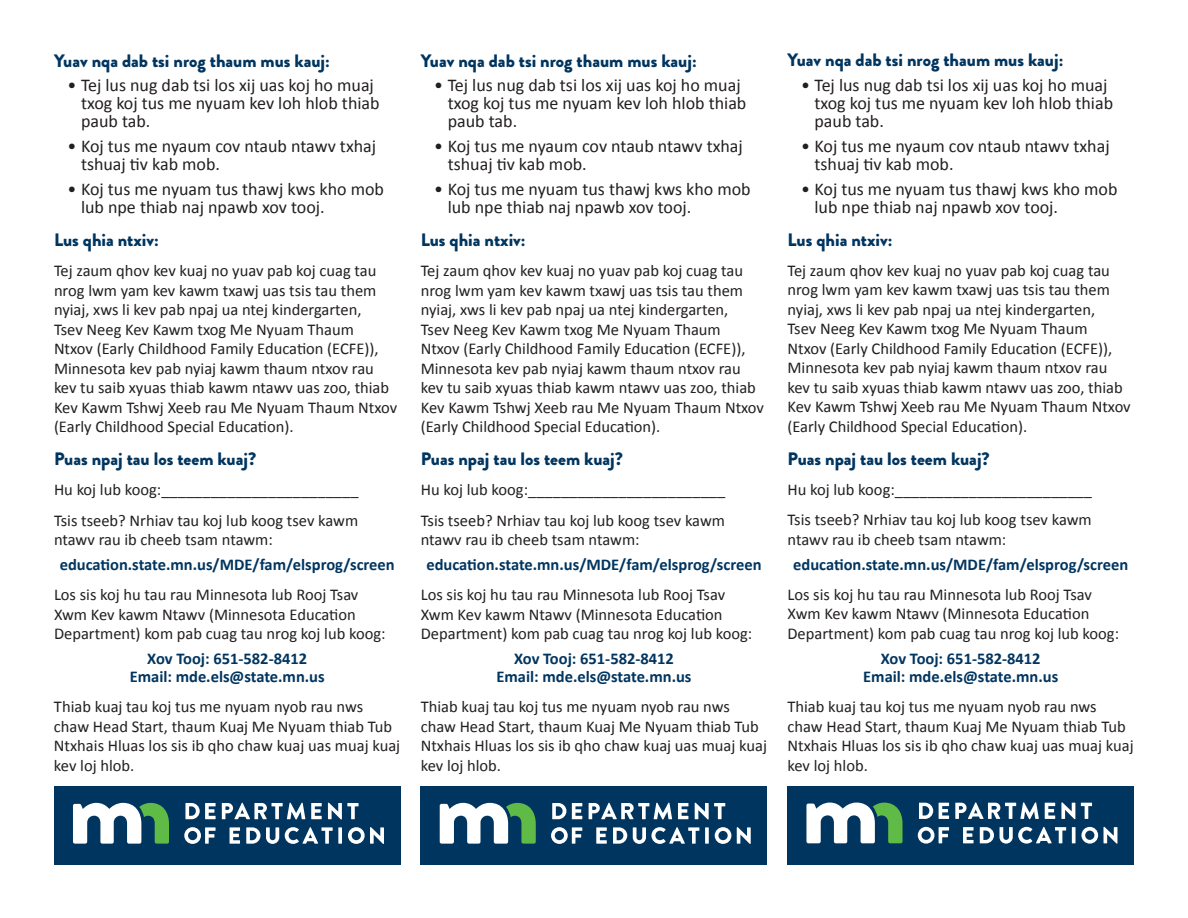
<style>
.page{position:relative;width:1188px;height:918px;background:#fff}
.page>*{position:absolute;margin:0;border:0;box-sizing:border-box;transform-origin:0 0}
.t1{font:18px/18px "Calibri";color:#231f20}
.t2{font:900 18px "Brandon Grotesque";color:#003560}
.p_fineprint{font:16.5px/19.5px "Calibri";color:#231f20}
.a_href{font:700 16.5px/18px "Calibri";color:#003560;text-align:center}
</style>
<div class="page">
<div style="left:54px;top:786px;width:346px;height:79px;background:#003560"></div>
<svg style="left:73px;top:803px;width:96px;height:41px"></svg>
<svg style="left:185px;top:803px;width:31px;height:16px"></svg>
<svg style="left:222px;top:803px;width:83px;height:16px"></svg>
<svg style="left:311px;top:803px;width:11px;height:16px"></svg>
<svg style="left:328px;top:803px;width:31px;height:16px"></svg>
<svg style="left:184px;top:827px;width:32px;height:17px"></svg>
<svg style="left:230px;top:827px;width:10px;height:17px"></svg>
<svg style="left:246px;top:827px;width:33px;height:17px"></svg>
<svg style="left:285px;top:827px;width:48px;height:17px"></svg>
<svg style="left:338px;top:827px;width:4px;height:17px"></svg>
<svg style="left:348px;top:827px;width:36px;height:17px"></svg>
<div style="left:421px;top:786px;width:346px;height:79px;background:#003560"></div>
<svg style="left:440px;top:803px;width:96px;height:41px"></svg>
<svg style="left:552px;top:803px;width:14px;height:16px"></svg>
<svg style="left:572px;top:803px;width:10px;height:16px"></svg>
<svg style="left:589px;top:803px;width:83px;height:16px"></svg>
<svg style="left:678px;top:803px;width:10px;height:16px"></svg>
<svg style="left:695px;top:803px;width:30px;height:16px"></svg>
<svg style="left:551px;top:827px;width:31px;height:17px"></svg>
<svg style="left:596px;top:827px;width:11px;height:17px"></svg>
<svg style="left:613px;top:827px;width:14px;height:17px"></svg>
<svg style="left:633px;top:827px;width:66px;height:17px"></svg>
<svg style="left:705px;top:827px;width:4px;height:17px"></svg>
<svg style="left:715px;top:827px;width:16px;height:17px"></svg>
<svg style="left:737px;top:827px;width:14px;height:17px"></svg>
<div style="left:788px;top:786px;width:346px;height:78px;background:#003560"></div>
<svg style="left:806px;top:803px;width:97px;height:40px"></svg>
<svg style="left:919px;top:803px;width:14px;height:16px"></svg>
<svg style="left:939px;top:803px;width:10px;height:16px"></svg>
<svg style="left:955px;top:802px;width:84px;height:17px"></svg>
<svg style="left:1045px;top:803px;width:10px;height:16px"></svg>
<svg style="left:1061px;top:802px;width:14px;height:17px"></svg>
<svg style="left:1081px;top:803px;width:11px;height:16px"></svg>
<svg style="left:918px;top:827px;width:31px;height:17px"></svg>
<svg style="left:963px;top:827px;width:11px;height:16px"></svg>
<svg style="left:980px;top:827px;width:14px;height:16px"></svg>
<svg style="left:1000px;top:827px;width:66px;height:17px"></svg>
<svg style="left:1072px;top:827px;width:4px;height:16px"></svg>
<svg style="left:1081px;top:827px;width:36px;height:17px"></svg>
<p class="t2" style="left:54px;top:48px;width:277px">Yuav nqa dab tsi nrog thaum mus kauj:</p>
<p class="t1" style="left:81px;top:76px;width:300px;text-indent:-14px">• Tej lus nug dab tsi los xij uas koj ho muaj txog koj tus me nyuam kev loh hlob thiab paub tab.</p>
<p class="t1" style="left:81px;top:137px;width:297px;text-indent:-14px">• Koj tus me nyaum cov ntaub ntawv txhaj tshuaj tiv kab mob.</p>
<p class="t1" style="left:81px;top:180px;width:305px;text-indent:-14px">• Koj tus me nyuam tus thawj kws kho mob lub npe thiab naj npawb xov tooj.</p>
<p class="t2" style="left:54px;top:227px;width:106px">Lus qhia ntxiv:</p>
<p class="p_fineprint" style="left:54px;top:261px;width:345px">Tej zaum qhov kev kuaj no yuav pab koj cuag tau nrog lwm yam kev kawm txawj uas tsis tau them nyiaj, xws li kev pab npaj ua ntej kindergarten,<br>Tsev Neeg Kev Kawm txog Me Nyuam Thaum<br>Ntxov (Early Childhood Family Education (ECFE)), Minnesota kev pab nyiaj kawm thaum ntxov rau kev tu saib xyuas thiab kawm ntawv uas zoo, thiab Kev Kawm Tshwj Xeeb rau Me Nyuam Thaum Ntxov (Early Childhood Special Education).</p>
<p class="t2" style="left:54px;top:446px;width:204px">Puas npaj tau los teem kuaj?</p>
<p class="p_fineprint" style="left:54px;top:480px;width:306px">Hu koj lub koog:________________________</p>
<p class="p_fineprint" style="left:54px;top:511px;width:306px">Tsis tseeb? Nrhiav tau koj lub koog tsev kawm ntawv rau ib cheeb tsam ntawm:</p>
<p class="a_href" style="left:60px;top:556px;width:337px">education.state.mn.us/MDE/fam/elsprog/screen</p>
<p class="p_fineprint" style="left:54px;top:585px;width:333px">Los sis koj hu tau rau Minnesota lub Rooj Tsav<br>Xwm Kev kawm Ntawv (Minnesota Education<br>Department) kom pab cuag tau nrog koj lub koog:</p>
<p class="a_href" style="left:130px;top:650px;width:197px">Xov Tooj: 651-582-8412<br>Email: mde.els@state.mn.us</p>
<p class="p_fineprint" style="left:54px;top:697px;width:348px">Thiab kuaj tau koj tus me nyuam nyob rau nws chaw Head Start, thaum Kuaj Me Nyuam thiab Tub Ntxhais Hluas los sis ib qho chaw kuaj uas muaj kuaj kev loj hlob.</p>
<p class="t2" style="left:421px;top:48px;width:277px">Yuav nqa dab tsi nrog thaum mus kauj:</p>
<p class="t1" style="left:448px;top:76px;width:300px;text-indent:-14px">• Tej lus nug dab tsi los xij uas koj ho muaj txog koj tus me nyuam kev loh hlob thiab paub tab.</p>
<p class="t1" style="left:448px;top:137px;width:297px;text-indent:-14px">• Koj tus me nyaum cov ntaub ntawv txhaj tshuaj tiv kab mob.</p>
<p class="t1" style="left:448px;top:180px;width:305px;text-indent:-14px">• Koj tus me nyuam tus thawj kws kho mob lub npe thiab naj npawb xov tooj.</p>
<p class="t2" style="left:421px;top:227px;width:106px">Lus qhia ntxiv:</p>
<p class="p_fineprint" style="left:421px;top:261px;width:345px">Tej zaum qhov kev kuaj no yuav pab koj cuag tau nrog lwm yam kev kawm txawj uas tsis tau them nyiaj, xws li kev pab npaj ua ntej kindergarten,<br>Tsev Neeg Kev Kawm txog Me Nyuam Thaum<br>Ntxov (Early Childhood Family Education (ECFE)), Minnesota kev pab nyiaj kawm thaum ntxov rau kev tu saib xyuas thiab kawm ntawv uas zoo, thiab Kev Kawm Tshwj Xeeb rau Me Nyuam Thaum Ntxov (Early Childhood Special Education).</p>
<p class="t2" style="left:421px;top:446px;width:204px">Puas npaj tau los teem kuaj?</p>
<p class="p_fineprint" style="left:421px;top:475px;width:306px;line-height:30.3px">Hu koj lub koog:________________________<br>Tsis tseeb? Nrhiav tau koj lub koog tsev kawm</p>
<p class="p_fineprint" style="left:421px;top:530px;width:220px">ntawv rau ib cheeb tsam ntawm:</p>
<p class="a_href" style="left:426px;top:556px;width:337px">education.state.mn.us/MDE/fam/elsprog/screen</p>
<p class="p_fineprint" style="left:421px;top:585px;width:333px">Los sis koj hu tau rau Minnesota lub Rooj Tsav<br>Xwm Kev kawm Ntawv (Minnesota Education<br>Department) kom pab cuag tau nrog koj lub koog:</p>
<p class="a_href" style="left:496px;top:650px;width:197px">Xov Tooj: 651-582-8412<br>Email: mde.els@state.mn.us</p>
<p class="p_fineprint" style="left:421px;top:697px;width:348px">Thiab kuaj tau koj tus me nyuam nyob rau nws chaw Head Start, thaum Kuaj Me Nyuam thiab Tub Ntxhais Hluas los sis ib qho chaw kuaj uas muaj kuaj kev loj hlob.</p>
<p class="t2" style="left:788px;top:47px;width:277px">Yuav nqa dab tsi nrog thaum mus kauj:</p>
<p class="t1" style="left:814px;top:76px;width:300px;text-indent:-14px">• Tej lus nug dab tsi los xij uas koj ho muaj txog koj tus me nyuam kev loh hlob thiab paub tab.</p>
<p class="t1" style="left:814px;top:137px;width:297px;text-indent:-14px">• Koj tus me nyaum cov ntaub ntawv txhaj tshuaj tiv kab mob.</p>
<p class="t1" style="left:814px;top:180px;width:305px;text-indent:-14px">• Koj tus me nyuam tus thawj kws kho mob lub npe thiab naj npawb xov tooj.</p>
<p class="t2" style="left:788px;top:227px;width:106px">Lus qhia ntxiv:</p>
<p class="p_fineprint" style="left:788px;top:261px;width:345px">Tej zaum qhov kev kuaj no yuav pab koj cuag tau nrog lwm yam kev kawm txawj uas tsis tau them nyiaj, xws li kev pab npaj ua ntej kindergarten,<br>Tsev Neeg Kev Kawm txog Me Nyuam Thaum<br>Ntxov (Early Childhood Family Education (ECFE)), Minnesota kev pab nyiaj kawm thaum ntxov rau kev tu saib xyuas thiab kawm ntawv uas zoo, thiab Kev Kawm Tshwj Xeeb rau Me Nyuam Thaum Ntxov (Early Childhood Special Education).</p>
<p class="t2" style="left:788px;top:446px;width:204px">Puas npaj tau los teem kuaj?</p>
<p class="p_fineprint" style="left:788px;top:475px;width:306px;line-height:30.3px">Hu koj lub koog:________________________<br>Tsis tseeb? Nrhiav tau koj lub koog tsev kawm</p>
<p class="p_fineprint" style="left:788px;top:530px;width:220px">ntawv rau ib cheeb tsam ntawm:</p>
<p class="a_href" style="left:793px;top:555px;width:337px">education.state.mn.us/MDE/fam/elsprog/screen</p>
<p class="p_fineprint" style="left:788px;top:585px;width:333px">Los sis koj hu tau rau Minnesota lub Rooj Tsav<br>Xwm Kev kawm Ntawv (Minnesota Education<br>Department) kom pab cuag tau nrog koj lub koog:</p>
<p class="a_href" style="left:863px;top:649px;width:197px">Xov Tooj: 651-582-8412<br>Email: mde.els@state.mn.us</p>
<p class="p_fineprint" style="left:788px;top:697px;width:348px">Thiab kuaj tau koj tus me nyuam nyob rau nws chaw Head Start, thaum Kuaj Me Nyuam thiab Tub Ntxhais Hluas los sis ib qho chaw kuaj uas muaj kuaj kev loj hlob.</p>
</div>
